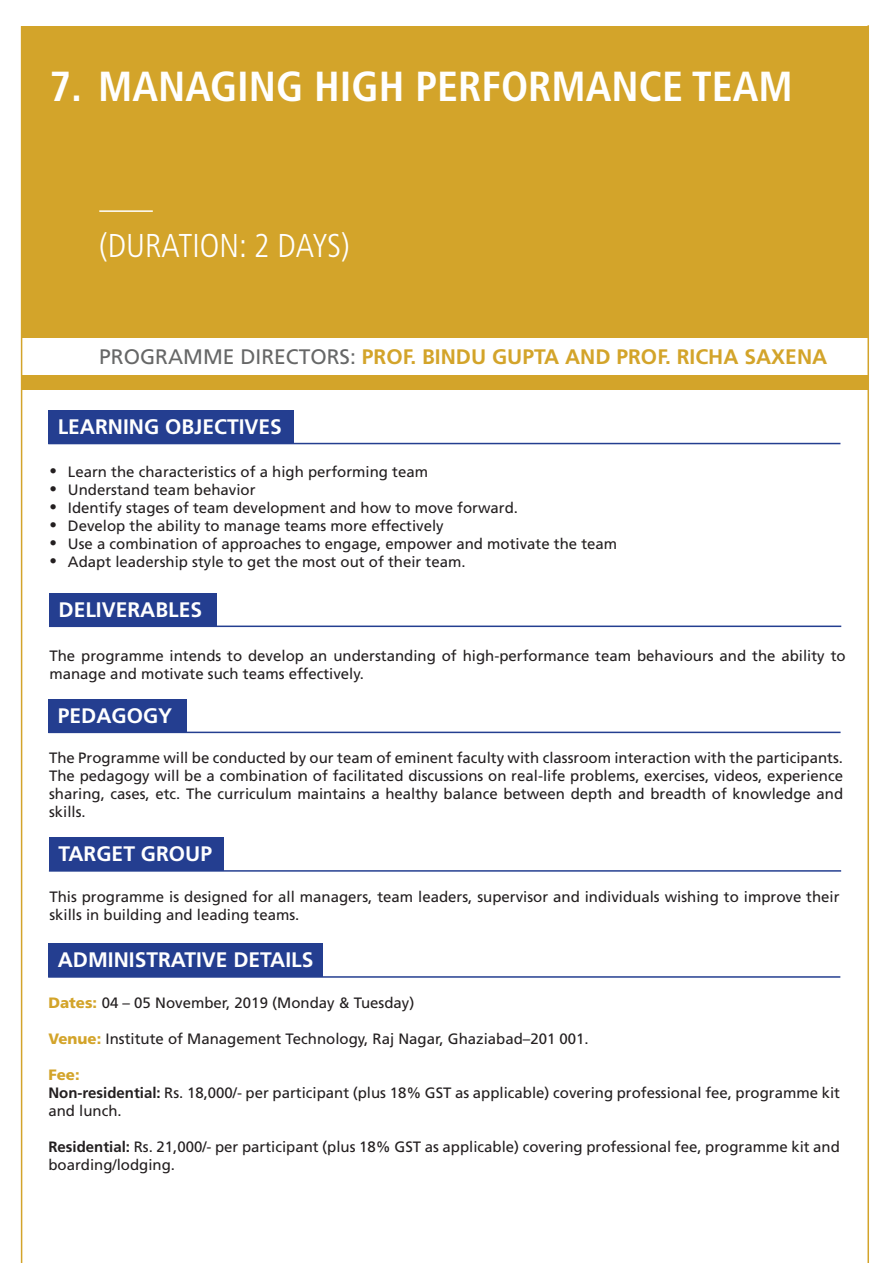
<style>
.page{position:relative;width:893px;height:1263px;background:#fff}
.page>*{position:absolute;margin:0;border:0;box-sizing:border-box;transform-origin:0 0}
.t1{font:700 condensed 42px "Frutiger LT Std";color:#fff}
.t2{font:300 condensed 33px "Frutiger LT Std";color:#fff}
.t3{font:700 21px "Frutiger LT Std";color:#fff}
.t4{font:700 21px "Frutiger LT Std";color:#d3a42a}
.t5{font:15px/18px "Frutiger LT Std";color:#231f20}
.s1{font-weight:400;color:#666767}
.s2{font-weight:900;color:#d3a42a}
.s3{font-weight:700}
</style>
<div class="page">
<div style="left:49px;top:593px;width:168px;height:33px;background:#243e90"></div>
<hr style="left:49px;top:625px;width:792px;height:2px;background:#243e90">
<div style="left:22px;top:26px;width:846px;height:364px;background:#d3a42a"></div>
<hr style="left:99px;top:210px;width:54px;height:2px;background:#fff">
<div style="left:22px;top:339px;width:846px;height:36px;background:#fff"></div>
<hr style="left:21px;top:26px;width:1px;height:1237px;background:#d3a42a">
<hr style="left:867px;top:25px;width:2px;height:1238px;background:#d3a42a">
<div style="left:48px;top:410px;width:246px;height:33px;background:#243e90"></div>
<hr style="left:48px;top:443px;width:792px;height:1px;background:#243e90">
<div style="left:48px;top:699px;width:139px;height:33px;background:#243e90"></div>
<hr style="left:48px;top:732px;width:793px;height:1px;background:#243e90">
<div style="left:49px;top:837px;width:175px;height:34px;background:#243e90"></div>
<hr style="left:49px;top:870px;width:792px;height:2px;background:#243e90">
<div style="left:48px;top:943px;width:275px;height:34px;background:#243e90"></div>
<hr style="left:48px;top:976px;width:792px;height:2px;background:#243e90">
<h1 class="t1" style="left:49px;top:61px;width:745px">7. MANAGING HIGH PERFORMANCE TEAM</h1>
<h2 class="t2" style="left:99px;top:227px;width:252px">(DURATION: 2 DAYS)</h2>
<h3 class="t4" style="left:99px;top:345px;width:729px"><span class="s1">PROGRAMME DIRECTORS:</span> PROF. BINDU GUPTA AND PROF. RICHA SAXENA</h3>
<h3 class="t3" style="left:58px;top:414px;width:226px">LEARNING OBJECTIVES</h3>
<p class="t5" style="left:50px;top:462px;width:9px;text-align:justify">• • • • • •</p>
<p class="t5" style="left:68px;top:463px;width:551px">Learn the characteristics of a high performing team<br>Understand team behavior<br>Identify stages of team development and how to move forward.<br>Develop the ability to manage teams more effectively<br>Use a combination of approaches to engage, empower and motivate the team Adapt leadership style to get the most out of their team.</p>
<h3 class="t3" style="left:59px;top:597px;width:145px">DELIVERABLES</h3>
<p class="t5" style="left:49px;top:646px;width:798px">The programme intends to develop an understanding of high-performance team behaviours and the ability to manage and motivate such teams effectively.</p>
<h3 class="t3" style="left:58px;top:703px;width:116px">PEDAGOGY</h3>
<p class="t5" style="left:49px;top:749px;width:796px;text-align:justify">The Programme will be conducted by our team of eminent faculty with classroom interaction with the participants.<br>The pedagogy will be a combination of facilitated discussions on real-life problems, exercises, videos, experience sharing, cases, etc. The curriculum maintains a healthy balance between depth and breadth of knowledge and skills.</p>
<h3 class="t3" style="left:58px;top:842px;width:155px">TARGET GROUP</h3>
<p class="t5" style="left:49px;top:887px;width:792px">This programme is designed for all managers, team leaders, supervisor and individuals wishing to improve their skills in building and leading teams.</p>
<h3 class="t3" style="left:58px;top:948px;width:257px">ADMINISTRATIVE DETAILS</h3>
<p class="t5" style="left:48px;top:994px;width:367px"><span class="s2">Dates:</span> 04 – 05 November, 2019 (Monday &amp; Tuesday)</p>
<p class="t5" style="left:48px;top:1030px;width:542px"><span class="s2">Venue:</span> Institute of Management Technology, Raj Nagar, Ghaziabad–201 001.</p>
<p class="t5" style="left:48px;top:1066px;width:793px"><span class="s2">Fee:<br></span><span class="s3">Non-residential:</span> Rs. 18,000/- per participant (plus 18% GST as applicable) covering professional fee, programme kit and lunch.</p>
<p class="t5" style="left:48px;top:1138px;width:793px"><span class="s3">Residential:</span> Rs. 21,000/- per participant (plus 18% GST as applicable) covering professional fee, programme kit and boarding/lodging.</p>
</div>
